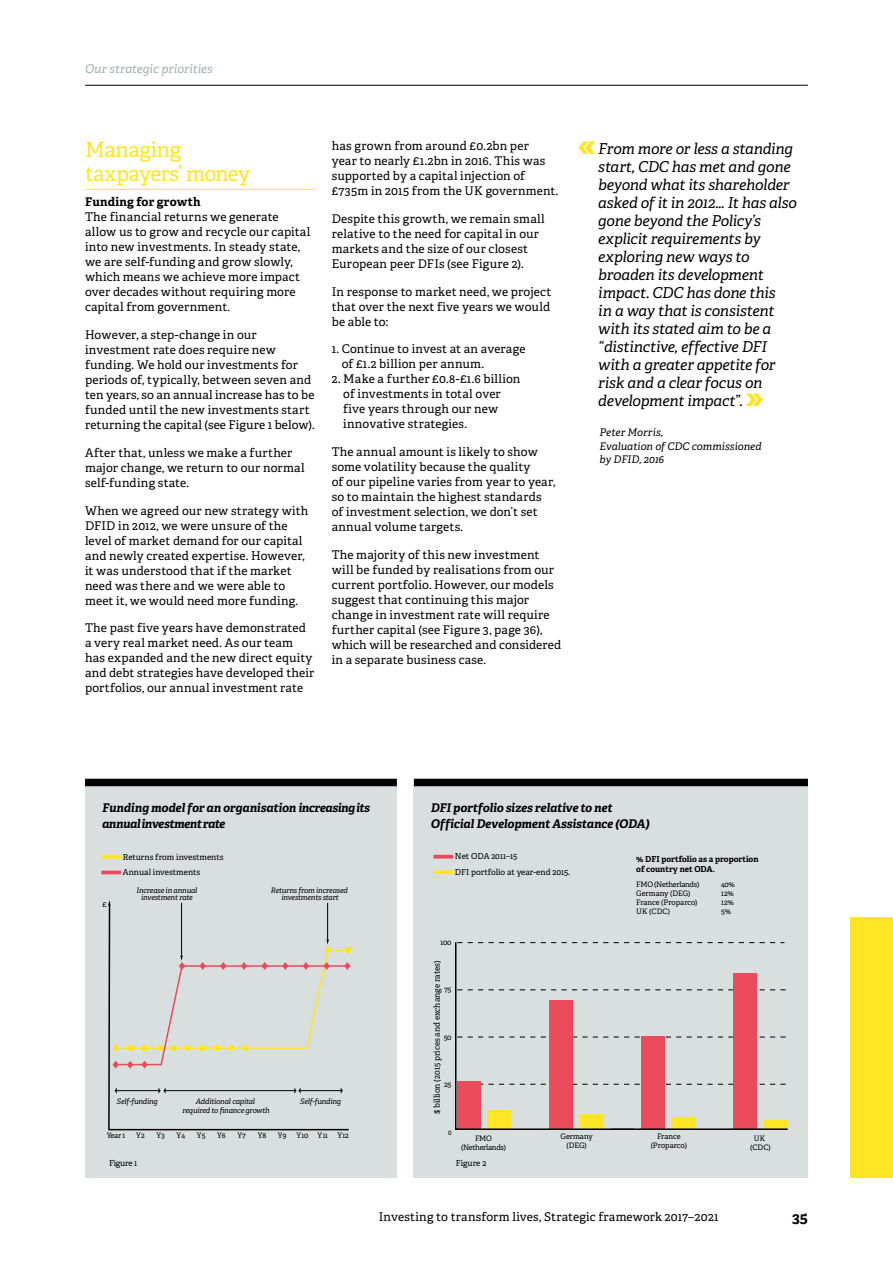
<style>
.page{position:relative;width:893px;height:1263px;background:#fff}
.page>*{position:absolute;margin:0;border:0;box-sizing:border-box;transform-origin:0 0}
.t1{font:21px/24px "Adelle PE";letter-spacing:-.02em;color:#ffe524}
.t2{font:italic 15px/18px "Adelle";letter-spacing:-.015em;color:#000}
.t3{font:700 15px "Adelle";color:#000}
.t4{font:12px/15px "Adelle PE";letter-spacing:.015em;color:#000}
.t5{font:italic 700 12px/16.5px "Adelle";letter-spacing:-.015em;color:#000}
.t6{font:italic 12px "Adelle";color:#9db0ac}
.t7{font:700 12px "Adelle PE";letter-spacing:.015em;color:#000}
.t8{font:italic 10.5px/13.5px "Adelle";letter-spacing:.005em;color:#000}
.t9{font:8.25px/15.5px "Adelle PE";color:#000}
.t10{font:700 8.25px/9.9px "Adelle PE";letter-spacing:-.005em;color:#000}
.t11{font:italic 7.5px/7.5px "Adelle PE";letter-spacing:-.025em;color:#000;text-align:center}
.t12{font:7.5px/9px "Adelle PE";letter-spacing:-.025em;color:#000;text-align:center}
.t13{font:7.5px/9px "Adelle PE";letter-spacing:-.005em;color:#000;text-align:center}
.t14{font:7.5px "Adelle PE";letter-spacing:-.025em;color:#000;scale:.8 1}
</style>
<div class="page">
<div style="left:414px;top:786px;width:394px;height:392px;background:#d8dfde"></div>
<div style="left:85px;top:786px;width:312px;height:392px;background:#d8dfde"></div>
<div style="left:414px;top:779px;width:394px;height:7px;background:#000"></div>
<div style="left:85px;top:779px;width:312px;height:7px;background:#000"></div>
<hr style="left:433px;top:855px;width:20px;height:3px;background:#e94b5a">
<svg style="left:433px;top:870px;width:20px;height:4px"></svg>
<svg style="left:455px;top:942px;width:333px;height:188px"></svg>
<svg style="left:101px;top:855px;width:20px;height:4px"></svg>
<hr style="left:101px;top:871px;width:20px;height:3px;background:#e94b5a">
<svg style="left:108px;top:903px;width:241px;height:228px"></svg>
<hr style="left:117px;top:1090px;width:41px;height:1px;background:#000">
<svg style="left:115px;top:1087px;width:2px;height:7px"></svg>
<hr style="left:181px;top:903px;width:1px;height:52px;background:#000">
<svg style="left:113px;top:955px;width:77px;height:113px"></svg>
<hr style="left:327px;top:903px;width:1px;height:36px;background:#000">
<svg style="left:303px;top:939px;width:48px;height:111px"></svg>
<hr style="left:301px;top:1090px;width:41px;height:1px;background:#000">
<svg style="left:341px;top:1087px;width:2px;height:7px"></svg>
<hr style="left:165px;top:1090px;width:130px;height:1px;background:#000">
<svg style="left:158px;top:1087px;width:8px;height:7px"></svg>
<svg style="left:294px;top:1087px;width:7px;height:7px"></svg>
<hr style="left:85px;top:189px;width:230px;height:1px;background:#ffe524">
<svg style="left:578px;top:141px;width:17px;height:13px"></svg>
<svg style="left:746px;top:393px;width:17px;height:13px"></svg>
<hr style="left:85px;top:85px;width:723px;height:1px;background:#000">
<div style="left:850px;top:917px;width:43px;height:261px;background:#ffe524"></div>
<p class="t6" style="left:85px;top:61px;width:129px">Our strategic priorities</p>
<h1 class="t1" style="left:85px;top:136px;width:167px">Managing taxpayers’ money</h1>
<p class="t7" style="left:85px;top:193px;width:117px">Funding for growth</p>
<p class="t4" style="left:85px;top:209px;width:227px">The financial returns we generate allow us to grow and recycle our capital into new investments. In steady state, we are self-funding and grow slowly, which means we achieve more impact over decades without requiring more capital from government.</p>
<p class="t4" style="left:85px;top:327px;width:231px">However, a step-change in our investment rate does require new funding. We hold our investments for periods of, typically, between seven and ten years, so an annual increase has to be funded until the new investments start returning the capital (see Figure 1 below).</p>
<p class="t4" style="left:85px;top:444px;width:221px">After that, unless we make a further major change, we return to our normal self-funding state.</p>
<p class="t4" style="left:85px;top:502px;width:225px">When we agreed our new strategy with DFID in 2012, we were unsure of the level of market demand for our capital and newly created expertise. However, it was understood that if the market need was there and we were able to meet it, we would need more funding.</p>
<p class="t4" style="left:85px;top:620px;width:231px">The past five years have demonstrated a very real market need. As our team has expanded and the new direct equity and debt strategies have developed their portfolios, our annual investment rate</p>
<p class="t4" style="left:332px;top:138px;width:228px">has grown from around £0.2bn per<br>year to nearly £1.2bn in 2016. This was supported by a capital injection of £735m in 2015 from the UK government.</p>
<p class="t4" style="left:332px;top:211px;width:214px">Despite this growth, we remain small relative to the need for capital in our markets and the size of our closest European peer DFIs (see Figure 2).</p>
<p class="t4" style="left:332px;top:283px;width:221px;text-align:justify">In response to market need, we project that over the next five years we would be able to:</p>
<p class="t4" style="left:342px;top:341px;width:185px;text-indent:-10px">1. Continue to invest at an average of £1.2 billion per annum.</p>
<p class="t4" style="left:343px;top:371px;width:179px;text-indent:-12px">2. Make a further £0.8-£1.6 billion of investments in total over five years through our new innovative strategies.</p>
<p class="t4" style="left:332px;top:444px;width:225px">The annual amount is likely to show some volatility because the quality<br>of our pipeline varies from year to year, so to maintain the highest standards of investment selection, we don’t set annual volume targets.</p>
<p class="t4" style="left:332px;top:547px;width:231px">The majority of this new investment will be funded by realisations from our current portfolio. However, our models suggest that continuing this major change in investment rate will require further capital (see Figure 3, page 36), which will be researched and considered in a separate business case.</p>
<p class="t2" style="left:598px;top:140px;width:200px">From more or less a standing start, CDC has met and gone beyond what its shareholder asked of it in 2012… It has also gone beyond the Policy’s explicit requirements by exploring new ways to broaden its development impact. CDC has done this<br>in a way that is consistent with its stated aim to be a “distinctive, effective DFI with a greater appetite for risk and a clear focus on development impact”.</p>
<p class="t8" style="left:600px;top:426px;width:163px">Peter Morris,<br>Evaluation of CDC commissioned by DFID, 2016</p>
<p class="t5" style="left:102px;top:799px;width:269px">Funding model for an organisation increasing its annual investment rate</p>
<p class="t12" style="left:103px;top:899px;width:6px">£</p>
<p class="t9" style="left:123px;top:849px;width:102px">Returns from investments<br>Annual investments</p>
<p class="t11" style="left:136px;top:886px;width:62px">Increase in annual investment rate</p>
<p class="t11" style="left:271px;top:886px;width:78px">Returns from increased investments start</p>
<p class="t11" style="left:117px;top:1098px;width:42px">Self-funding</p>
<p class="t11" style="left:183px;top:1097px;width:89px;line-height:9px">Additional capital required to finance growth</p>
<p class="t11" style="left:300px;top:1098px;width:42px">Self-funding</p>
<p class="t12" style="left:107px;top:1131px;width:20px">Year 1</p>
<p class="t9" style="left:109px;top:1155px;width:30px">Figure 1</p>
<p class="t12" style="left:136px;top:1131px;width:10px">Y 2</p>
<p class="t12" style="left:156px;top:1131px;width:10px">Y 3</p>
<p class="t12" style="left:177px;top:1131px;width:10px">Y 4</p>
<p class="t12" style="left:197px;top:1131px;width:10px">Y 5</p>
<p class="t12" style="left:217px;top:1131px;width:10px">Y 6</p>
<p class="t12" style="left:237px;top:1131px;width:10px">Y 7</p>
<p class="t12" style="left:258px;top:1131px;width:10px">Y 8</p>
<p class="t12" style="left:278px;top:1131px;width:10px">Y 9</p>
<p class="t12" style="left:296px;top:1131px;width:33px">Y10 Y11</p>
<p class="t12" style="left:337px;top:1131px;width:13px">Y12</p>
<p class="t5" style="left:431px;top:799px;width:220px">DFI portfolio sizes relative to net<br>Official Development Assistance (ODA)</p>
<p class="t9" style="left:455px;top:848px;width:117px">Net ODA 2011–15<br>DFI portfolio at year-end 2015.</p>
<p class="t10" style="left:636px;top:854px;width:124px">% DFI portfolio as a proportion of country net ODA.</p>
<p class="t12" style="left:636px;top:879px;width:65px">FMO (Netherlands)</p>
<p class="t12" style="left:721px;top:879px;width:16px">40%</p>
<p class="t12" style="left:636px;top:888px;width:56px">Germany (DEG)</p>
<p class="t12" style="left:721px;top:888px;width:14px">12%</p>
<p class="t13" style="left:636px;top:897px;width:63px">France (Proparco)</p>
<p class="t12" style="left:721px;top:897px;width:14px">12%</p>
<p class="t12" style="left:636px;top:906px;width:35px">UK (CDC)</p>
<p class="t12" style="left:721px;top:906px;width:12px">5%</p>
<p class="t12" style="left:441px;top:937px;width:12px">100</p>
<p class="t9" style="left:429px;top:1114px;width:155px;rotate:-90deg">$ billion (2015 prices and exchange rates)</p>
<p class="t12" style="left:444px;top:985px;width:9px">75</p>
<p class="t12" style="left:444px;top:1032px;width:9px">50</p>
<p class="t12" style="left:444px;top:1080px;width:9px">25</p>
<p class="t14" style="left:448px;top:1127px;width:6px">0</p>
<p class="t12" style="left:560px;top:1132px;width:34px">Germany (DEG)</p>
<p class="t12" style="left:461px;top:1133px;width:46px">FMO (Netherlands)</p>
<p class="t13" style="left:651px;top:1132px;width:38px">France (Proparco)</p>
<p class="t12" style="left:750px;top:1133px;width:22px">UK (CDC)</p>
<p class="t9" style="left:456px;top:1154px;width:32px">Figure 2</p>
<p class="t4" style="left:379px;top:1209px;width:341px">Investing to transform lives, Strategic framework 2017–2021</p>
<p class="t3" style="left:792px;top:1208px;width:17px">35</p>
</div>
